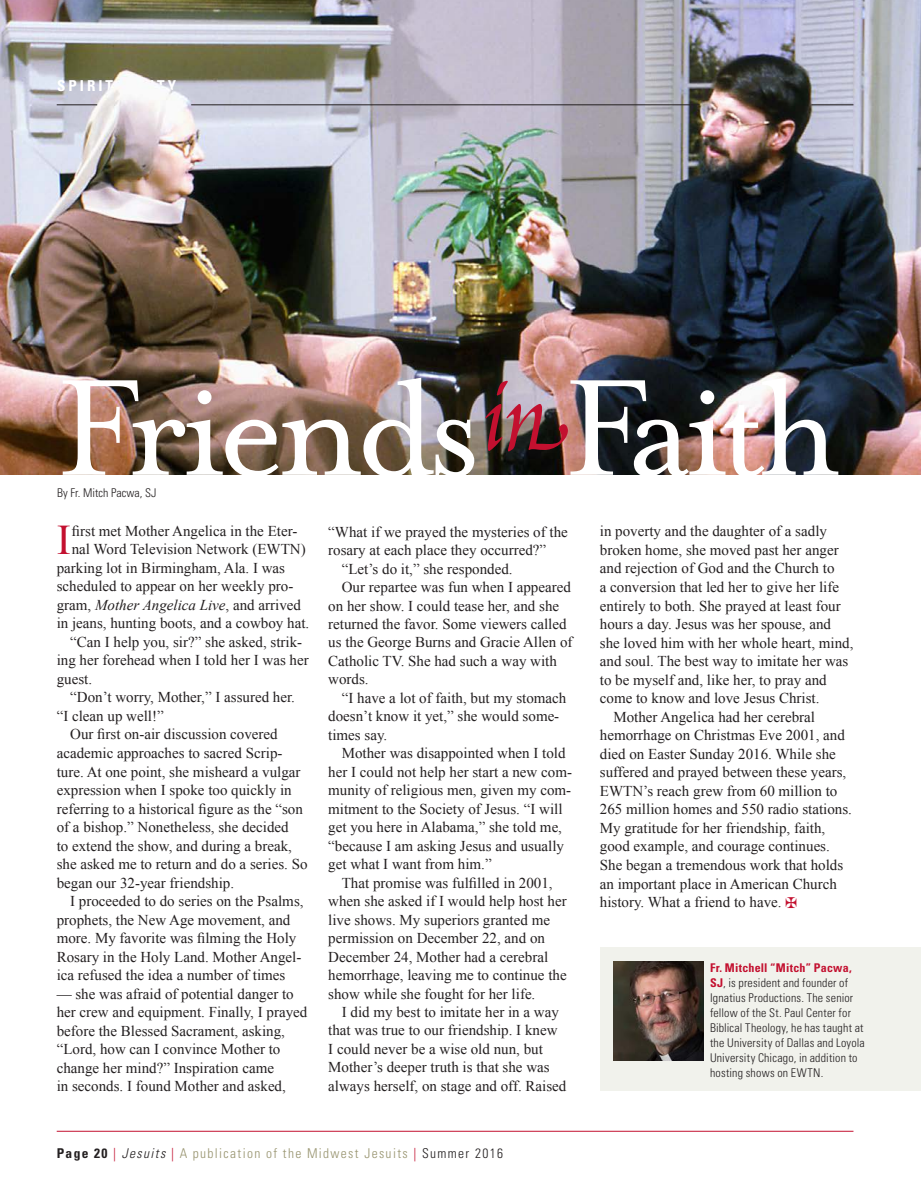
<style>
.page{position:relative;width:921px;height:1199px;background:#fff}
.page>*{position:absolute;margin:0;border:0;box-sizing:border-box;transform-origin:0 0}
.Headline{font:157.35px "Mrs Eaves Roman";letter-spacing:-.05em;color:#fff}
._1st_Paragraph{font:42.15px "Times New Roman";color:#c3102f}
.Body_Text{font:15px/18.5px "Times New Roman";color:#231f20}
._1st_Paragraph-2{font:15px "Times New Roman";color:#231f20}
._1st_Paragraph-3{font:italic 15px "Times New Roman";color:#231f20}
.t1{font:700 condensed 15px "Univers";letter-spacing:.2em;color:#fff}
.t2{font:300 condensed 13.5px "Univers";letter-spacing:.1em;color:#98946f}
.Headline-2{font:300 condensed 12px/15px "Univers";letter-spacing:.015em;color:#231f20}
.s1{font-style:normal}
.s2{font-weight:700;color:#231f20}
.s3{color:#c3102f}
.s4{font-style:italic;color:#231f20}
.s5{color:#231f20}
.s6{font-weight:700;color:#c3102f}
</style>
<div class="page">
<img style="left:0;top:0;width:921px;height:474px">
<hr style="left:57px;top:1130px;width:796px;height:1px;background:#c3102f">
<hr style="left:191px;top:105px;width:508px;height:1px;background:#231f20">
<div style="left:600px;top:947px;width:321px;height:143px;background:#f1f2ec"></div>
<img style="left:613px;top:961px;width:90px;height:99px">
<hr style="left:57px;top:105px;width:40px;height:1px;background:#231f20">
<hr style="left:811px;top:105px;width:42px;height:1px;background:#231f20">
<p class="t1" style="left:57px;top:77px;width:120px">SPIRITUALITY</p>
<p class="Headline" style="left:57px;top:342px;width:786px">Friends<sup>i</sup><sup>n</sup>Faith</p>
<p class="Headline-2" style="left:57px;top:485px;width:101px">By Fr. Mitch Pacwa, SJ</p>
<p class="_1st_Paragraph" style="left:57px;top:512px;width:16px">I</p>
<p class="_1st_Paragraph-2" style="left:72px;top:521px;width:227px">first met Mother Angelica in the Eter-</p>
<p class="_1st_Paragraph-2" style="left:72px;top:539px;width:235px">nal Word Television Network (EWTN)</p>
<p class="_1st_Paragraph-2" style="left:57px;top:557px;width:230px">parking lot in Birmingham, Ala. I was</p>
<p class="_1st_Paragraph-2" style="left:57px;top:576px;width:238px">scheduled to appear on her weekly pro-</p>
<p class="_1st_Paragraph-3" style="left:57px;top:594px;width:246px"><span class="s1">gram,</span> Mother Angelica Live<span class="s1">, and arrived</span></p>
<p class="_1st_Paragraph-2" style="left:57px;top:613px;width:254px">in jeans, hunting boots, and a cowboy hat.</p>
<p class="Body_Text" style="left:57px;top:632px;width:254px;text-indent:14px">“Can I help you, sir?” she asked, strik&shy;ing her forehead when I told her I was her guest.</p>
<p class="Body_Text" style="left:57px;top:688px;width:240px;text-indent:14px">“Don’t worry, Mother,” I assured her. “I clean up well!”</p>
<p class="Body_Text" style="left:57px;top:725px;width:252px;text-indent:14px">Our first on-air discussion covered academic approaches to sacred Scrip&shy;ture. At one point, she misheard a vulgar expression when I spoke too quickly in referring to a historical figure as the “son of a bishop.” Nonetheless, she decided<br>to extend the show, and during a break, she asked me to return and do a series. So began our 32-year friendship.</p>
<p class="Body_Text" style="left:57px;top:891px;width:248px;text-indent:14px">I proceeded to do series on the Psalms, prophets, the New Age movement, and more. My favorite was filming the Holy Rosary in the Holy Land. Mother Angel&shy;ica refused the idea a number of times</p>
<p class="Body_Text" style="left:57px;top:983px;width:252px">— she was afraid of potential danger to her crew and equipment. Finally, I prayed before the Blessed Sacrament, asking, “Lord, how can I convince Mother to change her mind?” Inspiration came<br>in seconds. I found Mother and asked,</p>
<p class="Body_Text" style="left:328px;top:522px;width:241px">“What if we prayed the mysteries of the rosary at each place they occurred?”</p>
<p class="Body_Text" style="left:342px;top:559px;width:172px">“Let’s do it,” she responded.</p>
<p class="Body_Text" style="left:328px;top:577px;width:246px;text-indent:13px">Our repartee was fun when I appeared on her show. I could tease her, and she returned the favor. Some viewers called us the George Burns and Gracie Allen of<br>Catholic TV. She had such a way with words.</p>
<p class="Body_Text" style="left:328px;top:688px;width:240px;text-indent:14px">“I have a lot of faith, but my stomach doesn’t know it yet,” she would some&shy;times say.</p>
<p class="Body_Text" style="left:328px;top:743px;width:245px;text-indent:13px">Mother was disappointed when I told her I could not help her start a new com&shy;munity of religious men, given my com&shy;mitment to the Society of Jesus. “I will get you here in Alabama,” she told me, “because I am asking Jesus and usually get what I want from him.”</p>
<p class="Body_Text" style="left:328px;top:873px;width:240px;text-indent:13px">That promise was fulfilled in 2001, when she asked if I would help host her live shows. My superiors granted me permission on December 22, and on December 24, Mother had a cerebral hemorrhage, leaving me to continue the show while she fought for her life.</p>
<p class="Body_Text" style="left:328px;top:1002px;width:239px;text-indent:13px">I did my best to imitate her in a way that was true to our friendship. I knew<br>I could never be a wise old nun, but Mother’s deeper truth is that she was always herself, on stage and off. Raised</p>
<p class="t2" style="left:57px;top:1145px;width:448px"><span class="s2">Page 20</span> <span class="s3">|</span> <span class="s4">Jesuits</span> <span class="s3">|</span> A publication of the Midwest Jesuits <span class="s3">|</span> <span class="s5">Summer 2016</span></p>
<p class="Body_Text" style="left:600px;top:521px;width:255px">in poverty and the daughter of a sadly broken home, she moved past her anger and rejection of God and the Church to<br>a conversion that led her to give her life entirely to both. She prayed at least four hours a day. Jesus was her spouse, and she loved him with her whole heart, mind, and soul. The best way to imitate her was to be myself and, like her, to pray and come to know and love Jesus Christ.</p>
<p class="Body_Text" style="left:600px;top:707px;width:254px;text-indent:14px">Mother Angelica had her cerebral hemorrhage on Christmas Eve 2001, and died on Easter Sunday 2016. While she suffered and prayed between these years, EWTN’s reach grew from 60 million to 265 million homes and 550 radio stations.<br>My gratitude for her friendship, faith, good example, and courage continues.<br>She began a tremendous work that holds an important place in American Church history. What a friend to have.</p>
<p class="Headline-2" style="left:710px;top:959px;width:156px"><span class="s6">Fr. Mitchell “Mitch” Pacwa,<br>SJ</span>, is president and founder of<br>Ignatius Productions. The senior fellow of the St. Paul Center for<br>Biblical Theology, he has taught at the University of Dallas and Loyola<br>University Chicago, in addition to hosting shows on EWTN.</p>
</div>
